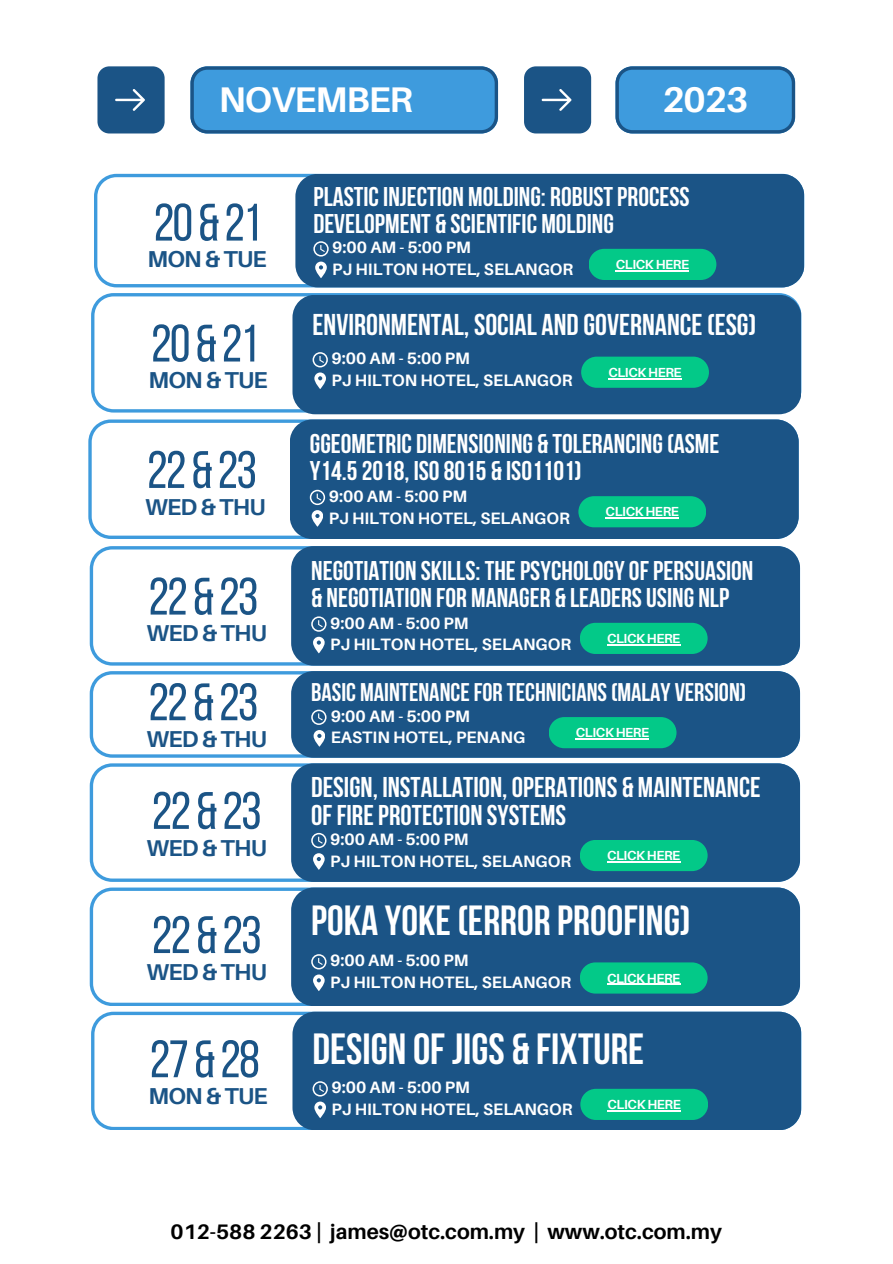
<style>
.page{position:relative;width:893px;height:1264px;background:#fff}
.page>*{position:absolute;margin:0;border:0;box-sizing:border-box;transform-origin:0 0}
.t1{font:52.65px "Bebas Neue";letter-spacing:-.03em;color:#1b5486}
.t2{font:700 43.5px "Bebas Neue";color:#fff}
.t3{font:700 42px "Bebas Neue";color:#fff}
.t4{font:700 35.55px "Aileron";letter-spacing:-.03em;color:#fff}
.t5{font:700 30px "Bebas Neue";color:#fff}
.t6{font:700 28.5px/28px "Bebas Neue";color:#fff}
.t7{font:700 27px "Bebas Neue";color:#fff}
.t8{font:700 25.5px "Bebas Neue";color:#fff}
.t9{font:700 22.95px "Aileron";letter-spacing:-.03em;color:#1b5486}
.t10{font:700 21px "Aileron";color:#000}
.t11{font:700 16.5px "Aileron";color:#fff}
.t12{font:700 13.2px "Aileron";letter-spacing:-.03em;color:#fff}
</style>
<div class="page">
<svg style="left:190px;top:66px;width:308px;height:67px;background:#3c94d3"></svg>
<svg style="left:615px;top:66px;width:180px;height:67px;background:#3e94d3"></svg>
<div style="left:97px;top:66px;width:68px;height:67px;background:#1b5486;border-radius:12px"></div>
<svg style="left:115px;top:89px;width:30px;height:22px"></svg>
<div style="left:524px;top:66px;width:67px;height:67px;background:#1b5486;border-radius:12px"></div>
<svg style="left:541px;top:89px;width:30px;height:22px"></svg>
<svg style="left:94px;top:174px;width:201px;height:113px"></svg>
<div style="left:295px;top:174px;width:509px;height:113px;background:#1b5486"></div>
<svg style="left:313px;top:241px;width:15px;height:37px"></svg>
<div style="left:588px;top:249px;width:128px;height:31px;background:#03c988;border-radius:16px"></div>
<hr style="left:615px;top:270px;width:73px;height:1px;background:#fff">
<svg style="left:88px;top:419px;width:202px;height:119px"></svg>
<div style="left:290px;top:419px;width:508px;height:120px;background:#1b5486"></div>
<svg style="left:310px;top:490px;width:15px;height:37px"></svg>
<div style="left:578px;top:496px;width:128px;height:31px;background:#03c988;border-radius:16px"></div>
<hr style="left:605px;top:517px;width:73px;height:1px;background:#fff">
<svg style="left:91px;top:293px;width:697px;height:119px"></svg>
<div style="left:292px;top:295px;width:509px;height:119px;background:#1b5486"></div>
<svg style="left:312px;top:352px;width:16px;height:37px"></svg>
<div style="left:581px;top:356px;width:128px;height:32px;background:#03c988;border-radius:16px"></div>
<hr style="left:608px;top:378px;width:73px;height:1px;background:#fff">
<svg style="left:90px;top:546px;width:201px;height:119px"></svg>
<div style="left:291px;top:546px;width:509px;height:119px;background:#1b5486"></div>
<svg style="left:311px;top:616px;width:15px;height:37px"></svg>
<div style="left:579px;top:623px;width:128px;height:31px;background:#03c988;border-radius:16px"></div>
<hr style="left:607px;top:644px;width:73px;height:1px;background:#fff">
<svg style="left:90px;top:763px;width:201px;height:118px"></svg>
<div style="left:291px;top:763px;width:509px;height:118px;background:#1b5486"></div>
<svg style="left:311px;top:832px;width:15px;height:37px"></svg>
<div style="left:579px;top:840px;width:128px;height:31px;background:#03c988;border-radius:16px"></div>
<hr style="left:607px;top:861px;width:73px;height:1px;background:#fff">
<svg style="left:90px;top:671px;width:201px;height:86px"></svg>
<div style="left:291px;top:671px;width:509px;height:86px;background:#1b5486"></div>
<div style="left:548px;top:717px;width:128px;height:31px;background:#03c988;border-radius:16px"></div>
<hr style="left:576px;top:738px;width:73px;height:1px;background:#fff">
<svg style="left:90px;top:887px;width:201px;height:118px"></svg>
<div style="left:291px;top:887px;width:509px;height:119px;background:#1b5486"></div>
<svg style="left:311px;top:954px;width:15px;height:37px"></svg>
<div style="left:579px;top:962px;width:128px;height:31px;background:#03c988;border-radius:16px"></div>
<hr style="left:607px;top:983px;width:73px;height:1px;background:#fff">
<svg style="left:91px;top:1011px;width:201px;height:118px"></svg>
<div style="left:292px;top:1011px;width:509px;height:119px;background:#1b5486"></div>
<svg style="left:312px;top:1081px;width:16px;height:37px"></svg>
<div style="left:580px;top:1088px;width:128px;height:31px;background:#03c988;border-radius:16px"></div>
<hr style="left:607px;top:1110px;width:73px;height:1px;background:#fff">
<p class="t4" style="left:219px;top:78px;width:195px">NOVEMBER</p>
<p class="t4" style="left:662px;top:78px;width:87px">2023</p>
<p class="t7" style="left:313px;top:186px;width:378px">PLASTICINJECTION MOLDING: ROBUST PROCESS</p>
<p class="t1" style="left:154px;top:201px;width:109px">20&amp;21</p>
<p class="t7" style="left:313px;top:213px;width:302px">DEVELOPMENT &amp; SCIENTIFIC MOLDING</p>
<p class="t9" style="left:147px;top:245px;width:121px">MON &amp; TUE</p>
<p class="t11" style="left:332px;top:237px;width:140px">9:00 AM - 5:00 PM</p>
<p class="t12" style="left:615px;top:256px;width:75px">CLICK HERE</p>
<p class="t11" style="left:332px;top:259px;width:242px">PJ HILTON HOTEL, SELANGOR</p>
<p class="t5" style="left:312px;top:313px;width:445px">ENVIRONMENTAL, SOCIAL AND GOVERNANCE(ESG)</p>
<p class="t1" style="left:151px;top:322px;width:109px">20&amp;21</p>
<p class="t9" style="left:148px;top:366px;width:121px">MON &amp; TUE</p>
<p class="t11" style="left:331px;top:370px;width:242px">PJ HILTON HOTEL, SELANGOR</p>
<p class="t11" style="left:331px;top:348px;width:140px">9:00 AM - 5:00 PM</p>
<p class="t12" style="left:608px;top:364px;width:75px">CLICK HERE</p>
<p class="t7" style="left:310px;top:432px;width:411px">GGEOMETRIC DIMENSIONING &amp; TOLERANCING(ASME</p>
<p class="t1" style="left:147px;top:448px;width:111px">22&amp;23</p>
<p class="t7" style="left:310px;top:459px;width:273px">Y14.52018, ISO8015 &amp; ISO1101)</p>
<p class="t9" style="left:145px;top:492px;width:122px">WED &amp; THU</p>
<p class="t11" style="left:329px;top:507px;width:242px">PJ HILTON HOTEL, SELANGOR</p>
<p class="t11" style="left:329px;top:486px;width:140px">9:00 AM - 5:00 PM</p>
<p class="t12" style="left:605px;top:503px;width:75px">CLICK HERE</p>
<p class="t7" style="left:311px;top:559px;width:444px">NEGOTIATION SKILLS: THE PSYCHOLOGYOFPERSUASION</p>
<p class="t1" style="left:148px;top:575px;width:111px">22&amp;23</p>
<p class="t7" style="left:311px;top:586px;width:419px">&amp; NEGOTIATION FOR MANAGER &amp; LEADERSUSING NLP</p>
<p class="t9" style="left:146px;top:619px;width:122px">WED &amp; THU</p>
<p class="t11" style="left:330px;top:634px;width:242px">PJ HILTON HOTEL, SELANGOR</p>
<p class="t11" style="left:330px;top:612px;width:140px">9:00 AM - 5:00 PM</p>
<p class="t12" style="left:607px;top:630px;width:75px">CLICK HERE</p>
<p class="t1" style="left:148px;top:680px;width:111px">22&amp;23</p>
<p class="t9" style="left:146px;top:724px;width:122px">WED &amp; THU</p>
<p class="t11" style="left:331px;top:727px;width:196px">EASTIN HOTEL, PENANG</p>
<p class="t8" style="left:311px;top:682px;width:436px">BASIC MAINTENANCEFOR TECHNICIANS(MALAY VERSION)</p>
<p class="t11" style="left:331px;top:705px;width:141px">9:00 AM - 5:00 PM</p>
<p class="t12" style="left:576px;top:724px;width:75px">CLICK HERE</p>
<p class="t1" style="left:152px;top:789px;width:111px">22&amp;23</p>
<p class="t9" style="left:146px;top:833px;width:122px">WED &amp; THU</p>
<p class="t1" style="left:152px;top:913px;width:111px">22&amp;23</p>
<p class="t9" style="left:146px;top:957px;width:122px">WED &amp; THU</p>
<p class="t1" style="left:150px;top:1037px;width:111px">27&amp;28</p>
<p class="t9" style="left:148px;top:1081px;width:121px">MON &amp; TUE</p>
<p class="t6" style="left:311px;top:775px;width:451px">DESIGN, INSTALLATION, OPERATIONS &amp; MAINTENANCE<br>OFFIREPROTECTION SYSTEMS</p>
<p class="t11" style="left:330px;top:850px;width:242px">PJ HILTON HOTEL, SELANGOR</p>
<p class="t11" style="left:330px;top:829px;width:140px">9:00 AM - 5:00 PM</p>
<p class="t12" style="left:607px;top:847px;width:75px">CLICK HERE</p>
<p class="t3" style="left:311px;top:903px;width:381px">POKA YOKE(ERROR PROOFING)</p>
<p class="t11" style="left:330px;top:950px;width:140px">9:00 AM - 5:00 PM</p>
<p class="t11" style="left:330px;top:971px;width:242px">PJ HILTON HOTEL, SELANGOR</p>
<p class="t12" style="left:607px;top:969px;width:75px">CLICK HERE</p>
<p class="t2" style="left:312px;top:1031px;width:333px">DESIGN OFJIGS &amp; FIXTURE</p>
<p class="t11" style="left:331px;top:1098px;width:242px">PJ HILTON HOTEL, SELANGOR</p>
<p class="t11" style="left:331px;top:1077px;width:140px">9:00 AM - 5:00 PM</p>
<p class="t12" style="left:607px;top:1096px;width:75px">CLICK HERE</p>
<p class="t10" style="left:171px;top:1218px;width:553px">012-588 2263 | james@otc.com.my | www.otc.com.my</p>
</div>
